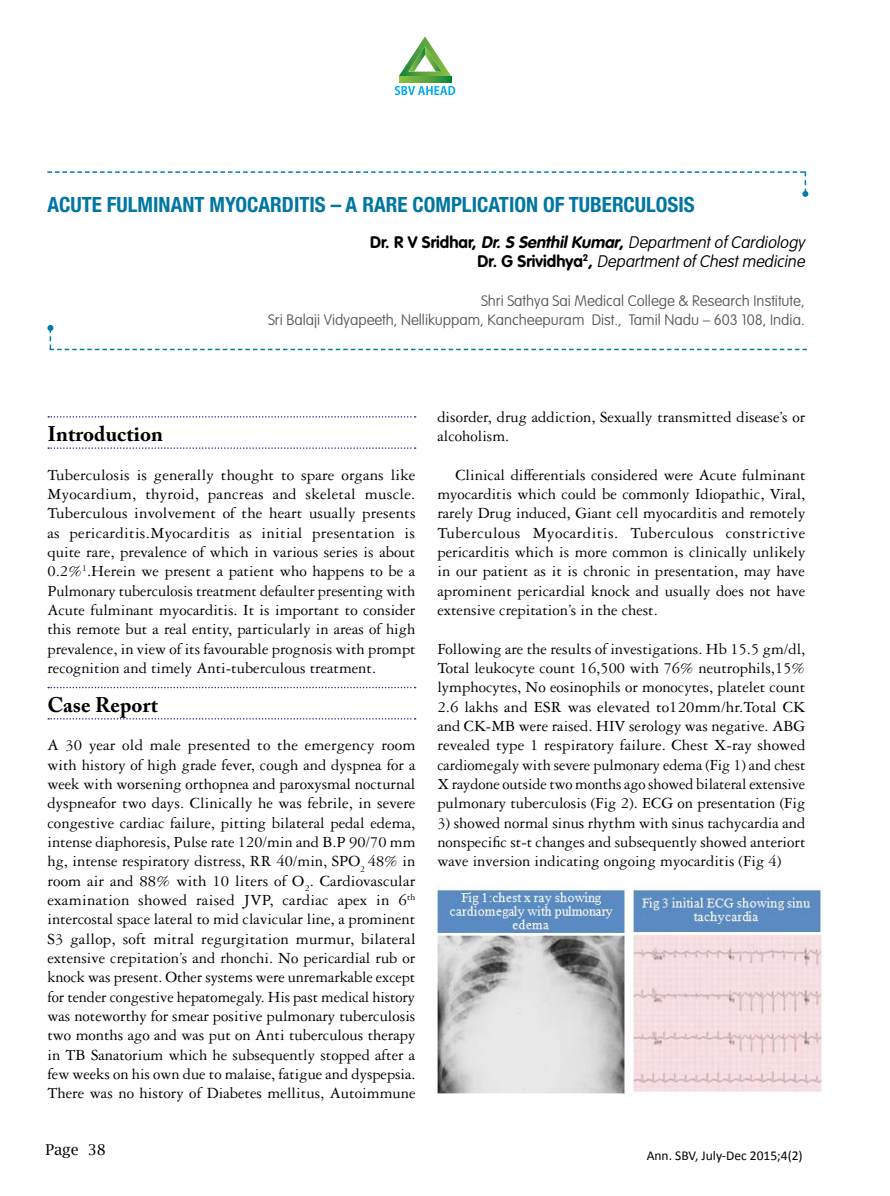
<style>
.page{position:relative;width:890px;height:1196px;background:#fff}
.page>*{position:absolute;margin:0;border:0;box-sizing:border-box;transform-origin:0 0}
.t1{font:700 condensed 21px "Helvetica Neue LTW1 G";color:#0076a3}
.t2{font:700 21px "Adobe Caslon Pro";letter-spacing:.005em;color:#000}
.t3{font:16.5px/19.4px "Garamond 3 LT Pro";color:#000;text-align:justify}
.t4{font:italic 100 16.5px/19.4px "VAG Rounded LT Pro";color:#000;text-align:right}
.t5{font:100 15px/19.4px "VAG Rounded LT Pro";color:#58595b;text-align:right}
.t6{font:15px "Lucida Bright";color:#000}
.t7{font:13.5px "Calibri";color:#000}
.s1{font-weight:700;font-style:normal}
.s2{font-weight:700}
</style>
<div class="page">
<svg style="left:399px;top:36px;width:52px;height:40px"></svg>
<svg style="left:399px;top:76px;width:52px;height:6px"></svg>
<svg style="left:395px;top:86px;width:60px;height:9px"></svg>
<svg style="left:47px;top:171px;width:761px;height:26px"></svg>
<svg style="left:47px;top:325px;width:759px;height:25px"></svg>
<svg style="left:48px;top:416px;width:367px;height:2px"></svg>
<svg style="left:48px;top:447px;width:367px;height:2px"></svg>
<svg style="left:48px;top:687px;width:367px;height:1px"></svg>
<svg style="left:48px;top:718px;width:367px;height:2px"></svg>
<img style="left:436px;top:888px;width:189px;height:206px">
<img style="left:632px;top:888px;width:190px;height:204px">
<p class="t1" style="left:47px;top:192px;width:649px">ACUTE FULMINANT MYOCARDITIS – A RARE COMPLICATION OF TUBERCULOSIS</p>
<p class="t4" style="left:370px;top:233px;width:439px"><span class="s1">D r. R V S r i d h a r,</span> <span class="s2">Dr.S SenthilKumar</span><span class="s1">,</span> Departmentof Cardiology<br><span class="s1">D r. G S ri v i d h ya</span> <sup>2</sup> <span class="s1">,</span> Departmentof Chestmedicine</p>
<p class="t5" style="left:268px;top:291px;width:538px">Shri Sathya Sai Medical College &amp; Research Institute,<br>Sri Balaji Vidyapeeth, Nellikuppam, Kancheepuram Dist., Tamil Nadu – 603 108, India.</p>
<p class="t2" style="left:47px;top:421px;width:117px">Introduction</p>
<p class="t3" style="left:47px;top:465px;width:370px">Tuberculosis is generally thought to spare organs like Myocardium, thyroid, pancreas and skeletal muscle.<br>Tuberculous involvement of the heart usually presents as pericarditis.Myocarditis as initial presentation is quite rare, prevalence of which in various series is about 0.2%<sup>1</sup>.Herein we present a patient who happens to be a Pulmonary tuberculosis treatment defaulter presenting with Acute fulminant myocarditis. It is important to consider this remote but a real entity, particularly in areas of high prevalence, in view of its favourable prognosis with prompt recognition and timely Anti-tuberculous treatment.</p>
<p class="t2" style="left:47px;top:692px;width:112px">Case Report</p>
<p class="t3" style="left:47px;top:736px;width:370px">A 30 year old male presented to the emergency room with history of high grade fever, cough and dyspnea for a week with worsening orthopnea and paroxysmal nocturnal dyspneafor two days. Clinically he was febrile, in severe congestive cardiac failure, pitting bilateral pedal edema, intense diaphoresis, Pulse rate 120/min and B.P 90/70 mm hg, intense respiratory distress, RR 40/min, SPO<sub>2</sub> 48% in room air and 88% with 10 liters of O<sub>2</sub>. Cardiovascular examination showed raised JVP, cardiac apex in 6<sup>th </sup>intercostal space lateral to mid clavicular line, a prominent S3 gallop, soft mitral regurgitation murmur, bilateral extensive crepitation’s and rhonchi. No pericardial rub or knock was present. Other systems were unremarkable except for tender congestive hepatomegaly. His past medical history was noteworthy for smear positive pulmonary tuberculosis two months ago and was put on Anti tuberculous therapy in TB Sanatorium which he subsequently stopped after a few weeks on his own due to malaise, fatigue and dyspepsia.<br>There was no history of Diabetes mellitus, Autoimmune</p>
<p class="t6" style="left:45px;top:1141px;width:62px">Page 38</p>
<p class="t3" style="left:437px;top:407px;width:369px">disorder, drug addiction, Sexually transmitted disease’s or alcoholism.</p>
<p class="t3" style="left:437px;top:465px;width:369px;text-indent:18px">Clinical differentials considered were Acute fulminant myocarditis which could be commonly Idiopathic, Viral, rarely Drug induced, Giant cell myocarditis and remotely Tuberculous Myocarditis. Tuberculous constrictive pericarditis which is more common is clinically unlikely in our patient as it is chronic in presentation, may have aprominent pericardial knock and usually does not have extensive crepitation’s in the chest.</p>
<p class="t3" style="left:437px;top:639px;width:370px">Following are the results of investigations. Hb 15.5 gm/dl, Total leukocyte count 16,500 with 76% neutrophils,15% lymphocytes, No eosinophils or monocytes, platelet count 2.6 lakhs and ESR was elevated to120mm/hr.Total CK and CK-MB were raised. HIV serology was negative. ABG revealed type 1 respiratory failure. Chest X-ray showed cardiomegaly with severe pulmonary edema (Fig 1) and chest X raydone outside two months ago showed bilateral extensive pulmonary tuberculosis (Fig 2). ECG on presentation (Fig</p>
<p class="t3" style="left:437px;top:813px;width:369px">3) showed normal sinus rhythm with sinus tachycardia and nonspecific st-t changes and subsequently showed anteriort wave inversion indicating ongoing myocarditis (Fig 4)</p>
<p class="t7" style="left:646px;top:1147px;width:157px">Ann. SBV, July-Dec 2015;4(2)</p>
</div>
